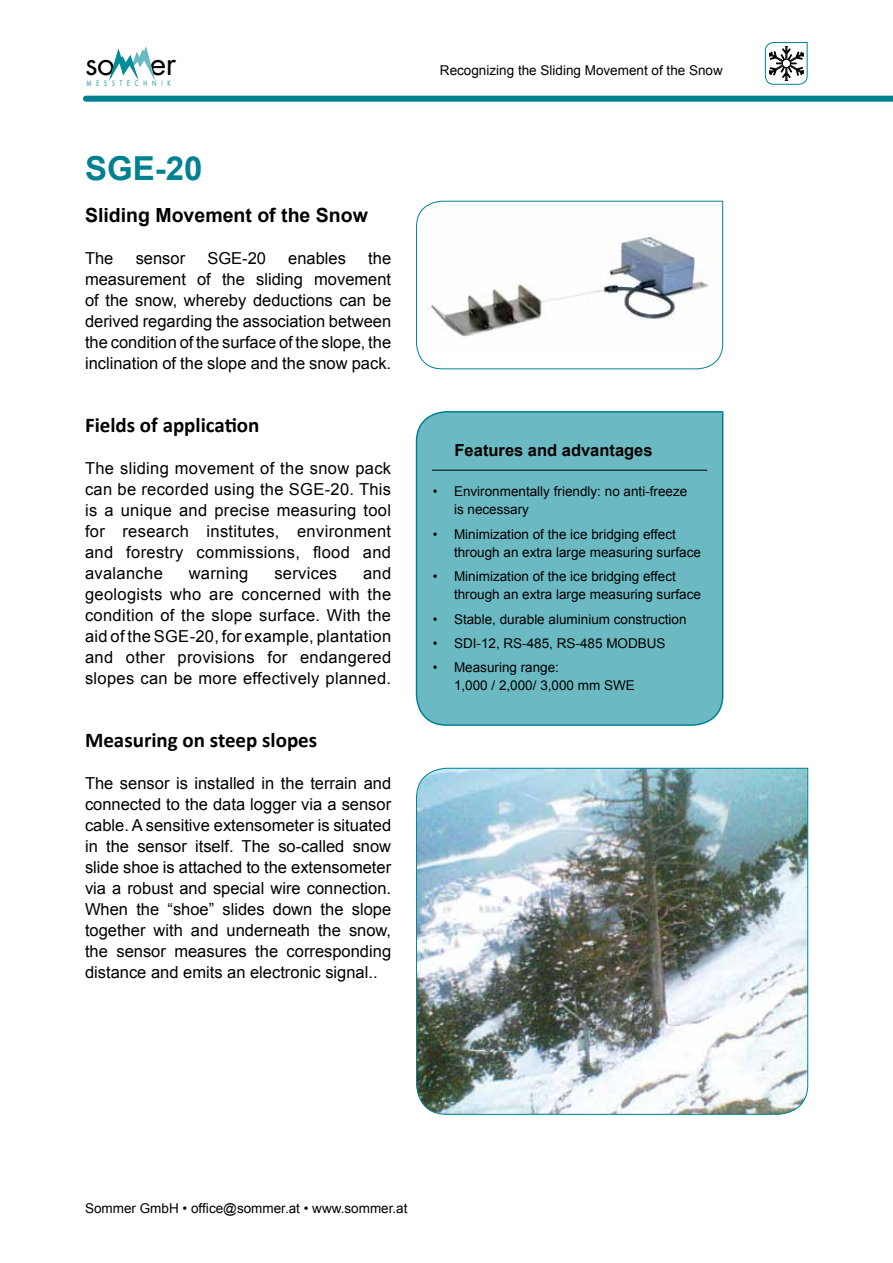
<style>
.page{position:relative;width:893px;height:1263px;background:#fff}
.page>*{position:absolute;margin:0;border:0;box-sizing:border-box;transform-origin:0 0}
.t1{font:700 33px "Arial";color:#008192}
.t2{font:31.5px "Futura";color:#000}
.t3{font:700 21px "Calibri";color:#000}
.t4{font:700 19.5px "Arial";color:#000}
.t5{font:16.5px/21px "Arial";color:#000;text-align:justify}
.t6{font:700 16.5px "Arial";color:#000}
.t7{font:16.5px "Arial";letter-spacing:.02em;color:#000}
.t8{font:13.5px/18px "Arial";color:#000}
.t9{font:7.35px "Futura";letter-spacing:.96em;color:#008c99;scale:.7 1}
</style>
<div class="page">
<svg style="left:110px;top:47px;width:45px;height:33px"></svg>
<div style="left:86px;top:96px;width:807px;height:6px;background:#008192"></div>
<svg style="left:765px;top:42px;width:43px;height:43px"></svg>
<svg style="left:416px;top:201px;width:307px;height:168px"></svg>
<img style="left:416px;top:768px;width:392px;height:347px">
<div style="left:415px;top:411px;width:309px;height:315px;background:#6bb9c2"></div>
<hr style="left:432px;top:470px;width:275px;height:1px;background:#000">
<h2 class="t2" style="left:85px;top:41px;width:93px">so er</h2>
<p class="t9" style="left:87px;top:78px;width:121px">MESSTECHNIK</p>
<h1 class="t1" style="left:85px;top:146px;width:119px">SGE-20</h1>
<p class="t4" style="left:85px;top:202px;width:284px">Sliding Movement of the Snow</p>
<p class="t5" style="left:85px;top:248px;width:30px">The</p>
<p class="t5" style="left:136px;top:248px;width:51px">sensor</p>
<p class="t5" style="left:207px;top:248px;width:60px">SGE-20</p>
<p class="t5" style="left:288px;top:248px;width:59px">enables</p>
<p class="t5" style="left:85px;top:248px;width:308px;text-indent:283px">the measurement of the sliding movement of the snow, whereby deductions can be derived regarding the association between the condition of the surface of the slope, the inclination of the slope and the snow pack.</p>
<p class="t3" style="left:85px;top:412px;width:176px">Fields of application</p>
<p class="t5" style="left:85px;top:458px;width:308px">The sliding movement of the snow pack can be recorded using the SGE-20. This is a unique and precise measuring tool for research institutes, environment and forestry commissions, flood and avalanche</p>
<p class="t5" style="left:85px;top:563px;width:308px;text-indent:278px">and geologists who are concerned with the condition of the slope surface. With the aid of the SGE-20, for example, plantation and other provisions for endangered slopes can be more effectively planned.</p>
<p class="t7" style="left:189px;top:562px;width:61px">warning</p>
<p class="t7" style="left:274px;top:562px;width:64px">services</p>
<p class="t3" style="left:85px;top:727px;width:234px">Measuring on steep slopes</p>
<p class="t5" style="left:85px;top:773px;width:308px">The sensor is installed in the terrain and connected to the data logger via a sensor cable. A sensitive extensometer is situated in the sensor itself. The so-called snow slide shoe is attached to the extensometer via a robust and special wire connection.<br>When the “shoe” slides down the slope together with and underneath the snow, the sensor measures the corresponding distance and emits an electronic signal..</p>
<p class="t8" style="left:440px;top:61px;width:284px">Recognizing the Sliding Movement of the Snow</p>
<p class="t6" style="left:455px;top:440px;width:200px">Features and advantages</p>
<p class="t8" style="left:454px;top:483px;width:235px;text-indent:-21px">• Environmentally friendly: no anti-freeze is necessary</p>
<p class="t8" style="left:454px;top:525px;width:248px;text-indent:-21px">• Minimization of the ice bridging effect through an extra large measuring surface</p>
<p class="t8" style="left:454px;top:568px;width:248px;text-indent:-21px">• Minimization of the ice bridging effect through an extra large measuring surface</p>
<p class="t8" style="left:433px;top:610px;width:255px">• Stable, durable aluminium construction</p>
<p class="t8" style="left:433px;top:634px;width:234px">• SDI-12, RS-485, RS-485 MODBUS</p>
<p class="t8" style="left:454px;top:659px;width:182px;text-indent:-21px">• Measuring range:<br>1,000 / 2,000/ 3,000 mm SWE</p>
<p class="t8" style="left:85px;top:1200px;width:324px">Sommer GmbH • office@sommer.at • www.sommer.at</p>
</div>
